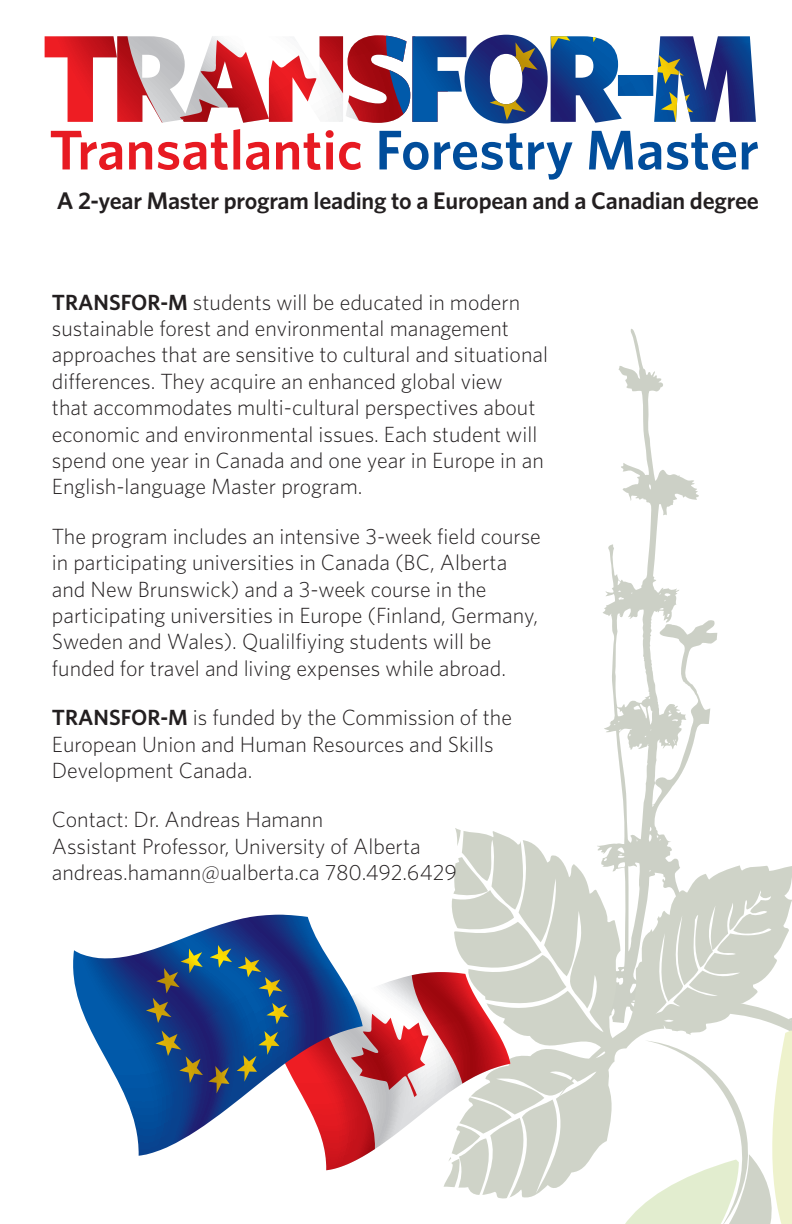
<style>
.page{position:relative;width:792px;height:1224px;background:#fff}
.page>*{position:absolute;margin:0;border:0;box-sizing:border-box;transform-origin:0 0}
.t1{font:600 56px "Whitney";letter-spacing:.005em;color:#014d9b}
.t2{font:600 24px "Whitney";letter-spacing:-.01em;color:#231f20}
.t3{font:300 22px/26.4px "Whitney";color:#231f20}
.s1{color:#e71a22}
.s2{font-weight:600}
</style>
<div class="page">
<svg style="left:603px;top:329px;width:114px;height:499px"></svg>
<svg style="left:604px;top:828px;width:188px;height:62px"></svg>
<svg style="left:451px;top:762px;width:153px;height:210px"></svg>
<svg style="left:443px;top:1170px;width:56px;height:28px;fill:#cfd3c8"></svg>
<svg style="left:499px;top:890px;width:293px;height:334px"></svg>
<svg style="left:325px;top:972px;width:185px;height:198px"></svg>
<svg style="left:73px;top:915px;width:290px;height:241px"></svg>
<svg style="left:156px;top:945px;width:127px;height:52px;background:#285381"></svg>
<svg style="left:45px;top:35px;width:711px;height:88px"></svg>
<p class="t1" style="left:49px;top:116px;width:711px"><span class="s1">Transatlantic</span> Forestry Master</p>
<p class="t2" style="left:57px;top:186px;width:704px">A 2-year Master program leading to a European and a Canadian degree</p>
<p class="t3" style="left:52px;top:288px;width:498px"><span class="s2">TRANSFOR-M</span> students will be educated in modern sustainable forest and environmental management approaches that are sensitive to cultural and situational differences. They acquire an enhanced global view<br>that accommodates multi-cultural perspectives about economic and environmental issues. Each student will spend one year in Canada and one year in Europe in an English-language Master program.</p>
<p class="t3" style="left:52px;top:523px;width:491px">The program includes an intensive 3-week field course in participating universities in Canada (BC, Alberta and New Brunswick) and a 3-week course in the participating universities in Europe (Finland, Germany, Sweden and Wales). Qualilfiying students will be funded for travel and living expenses while abroad.</p>
<p class="t3" style="left:52px;top:704px;width:462px"><span class="s2">TRANSFOR-M</span> is funded by the Commission of the<br>European Union and Human Resources and Skills<br>Development Canada.</p>
<p class="t3" style="left:52px;top:806px;width:407px">Contact: Dr. Andreas Hamann<br>Assistant Professor, University of Alberta andreas.hamann@ualberta.ca 780.492.6429</p>
</div>
